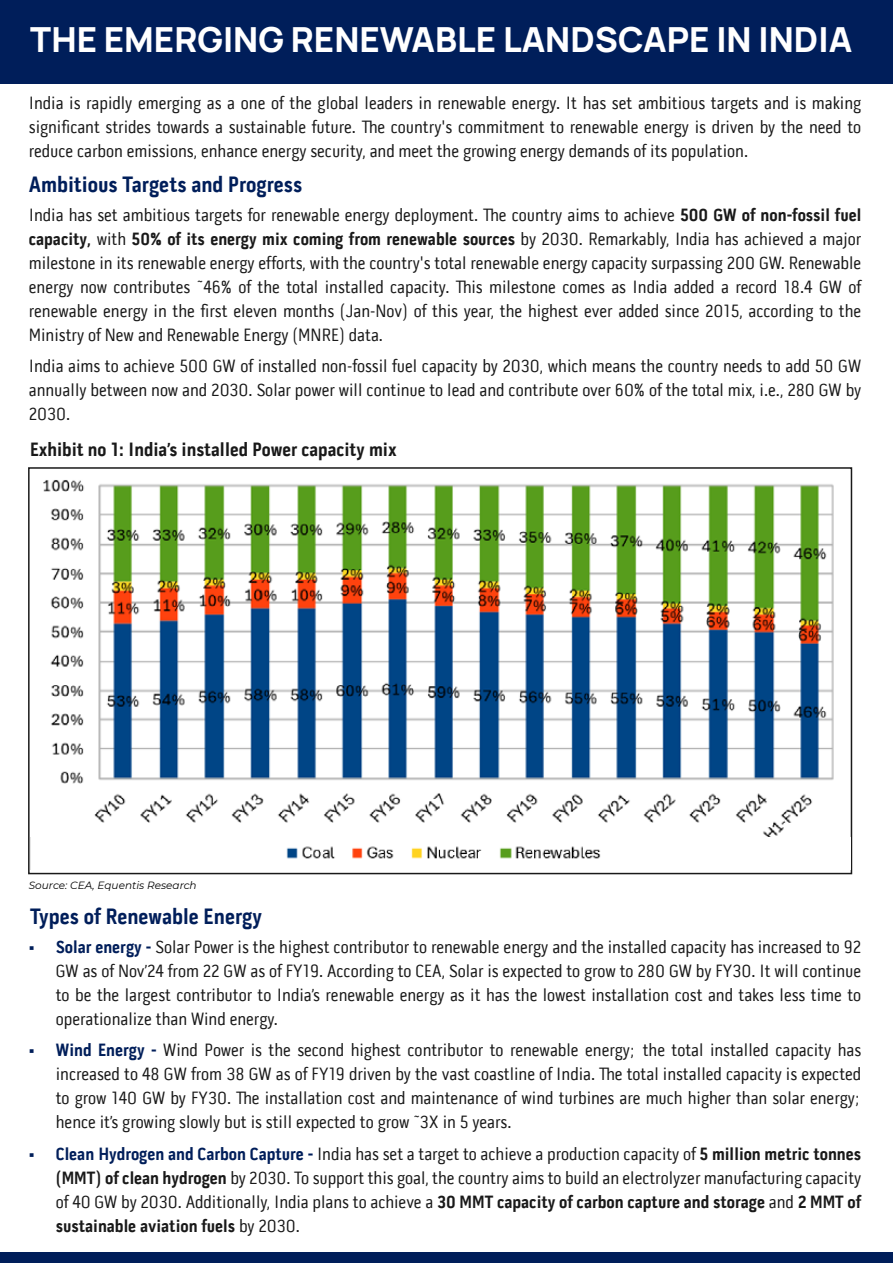
<style>
.page{position:relative;width:893px;height:1263px;background:#fff}
.page>*{position:absolute;margin:0;border:0;box-sizing:border-box;transform-origin:0 0}
.t1{font:800 34.5px "Manrope";color:#fff}
.t2{font:700 22.5px "Pill Gothic 300 mg";color:#001e5a}
.t3{font:700 19.5px "Pill Gothic 300 mg";color:#191919}
.t4{font:18px/24px "Pill Gothic 300 mg";color:#191919;text-align:justify}
.t5{font:italic 10.5px "Montserrat";color:#000}
.s1{font-weight:700}
.s2{font-weight:700;color:#001e5a}
</style>
<div class="page">
<img style="left:43px;top:480px;width:791px;height:379px">
<div style="left:0;top:0;width:893px;height:84px;background:#001e5a"></div>
<div style="left:0;top:1253px;width:893px;height:10px;background:#001e5a"></div>
<div style="left:28px;top:467px;width:824px;height:407px;border:2px solid #191919"></div>
<h1 class="t1" style="left:30px;top:10px;width:823px">THE EMERGING RENEWABLE LANDSCAPE IN INDIA</h1>
<p class="t4" style="left:29px;top:91px;width:834px">India is rapidly emerging as a one of the global leaders in renewable energy. It has set ambitious targets and is making significant strides towards a sustainable future. The country's commitment to renewable energy is driven by the need to reduce carbon emissions, enhance energy security, and meet the growing energy demands of its population.</p>
<p class="t2" style="left:29px;top:171px;width:275px">Ambitious Targets and Progress</p>
<p class="t4" style="left:29px;top:202px;width:834px">India has set ambitious targets for renewable energy deployment. The country aims to achieve <span class="s1">500 GW of non-fossil fuel capacity,</span> with <span class="s1">50% of its energy mix coming from renewable sources</span> by 2030. Remarkably, India has achieved a major milestone in its renewable energy efforts, with the country's total renewable energy capacity surpassing 200 GW. Renewable energy now contributes ~46% of the total installed capacity. This milestone comes as India added a record 18.4 GW of renewable energy in the first eleven months (Jan-Nov) of this year, the highest ever added since 2015, according to the Ministry of New and Renewable Energy (MNRE) data.</p>
<p class="t4" style="left:29px;top:354px;width:834px">India aims to achieve 500 GW of installed non-fossil fuel capacity by 2030, which means the country needs to add 50 GW annually between now and 2030. Solar power will continue to lead and contribute over 60% of the total mix, i.e., 280 GW by 2030.</p>
<p class="t3" style="left:30px;top:437px;width:368px">Exhibit no 1: India’s installed Power capacity mix</p>
<p class="t5" style="left:29px;top:878px;width:169px">Source: CEA, Equentis Research</p>
<p class="t2" style="left:30px;top:903px;width:233px">Types of Renewable Energy</p>
<p class="t4" style="left:56px;top:935px;width:807px;text-indent:-27px"><span class="s2">• Solar energy -</span> Solar Power is the highest contributor to renewable energy and the installed capacity has increased to 92<br>GW as of Nov’24 from 22 GW as of FY19. According to CEA, Solar is expected to grow to 280 GW by FY30. It will continue to be the largest contributor to India’s renewable energy as it has the lowest installation cost and takes less time to operationalize than Wind energy.</p>
<p class="t4" style="left:56px;top:1038px;width:807px;text-indent:-27px"><span class="s2">• Wind Energy -</span> Wind Power is the second highest contributor to renewable energy; the total installed capacity has increased to 48 GW from 38 GW as of FY19 driven by the vast coastline of India. The total installed capacity is expected to grow 140 GW by FY30. The installation cost and maintenance of wind turbines are much higher than solar energy; hence it’s growing slowly but is still expected to grow ~3X in 5 years.</p>
<p class="t4" style="left:56px;top:1142px;width:807px;text-indent:-27px"><span class="s2">• Clean Hydrogen and Carbon Capture -</span> India has set a target to achieve a production capacity of <span class="s1">5 million metric tonnes (MMT) of clean hydrogen</span> by 2030. To support this goal, the country aims to build an electrolyzer manufacturing capacity of 40 GW by 2030. Additionally, India plans to achieve a <span class="s1">30 MMT capacity of carbon capture and storage</span> and <span class="s1">2 MMT of sustainable aviation fuels</span> by 2030.</p>
</div>
